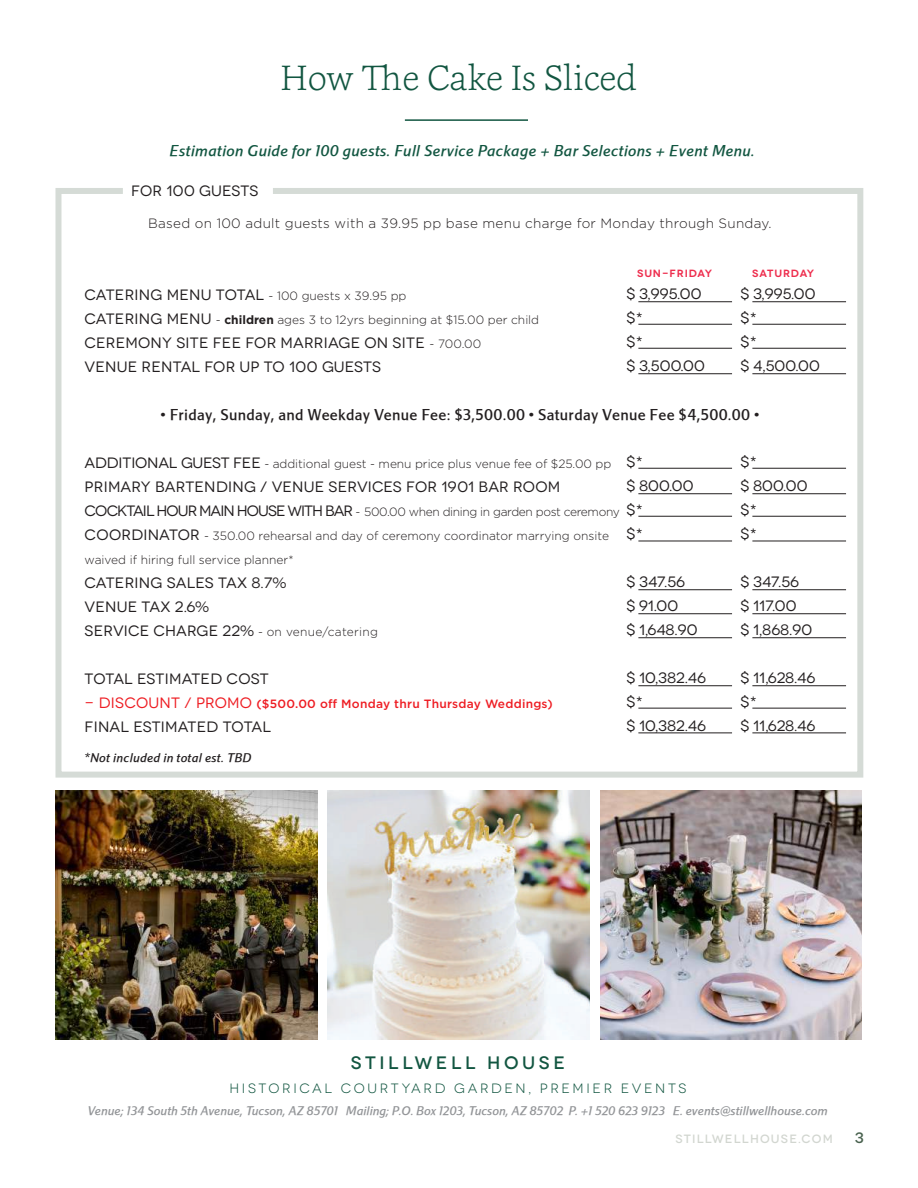
<style>
.page{position:relative;width:918px;height:1188px;background:#fff}
.page>*{position:absolute;margin:0;border:0;box-sizing:border-box;transform-origin:0 0}
.t1{font:200 36px "Cassia";color:#125641}
.t2{font:500 18px "Novecentowide";letter-spacing:.2em;color:#125641}
.t3{font:15px/24px "Novecentowide";letter-spacing:.01em;color:#231f20}
.t4{font:italic 500 15px "Marriott";letter-spacing:.02em;color:#125641}
.t5{font:500 15px "Marriott";letter-spacing:.02em;color:#231f20}
.t6{font:500 15px "Novecentowide";color:#49624f}
.t7{font:300 13.5px "Gotham";letter-spacing:.02em;color:#231f20}
.t8{font:13.5px "Novecentowide";letter-spacing:.2em;color:#125641}
.t9{font:300 12px/24px "Gotham";color:#231f20}
.t10{font:italic 500 12px "Marriott";color:#939598}
.t11{font:500 12px "Gotham";letter-spacing:.02em;color:#ee1d23}
.t12{font:300 12px "Gotham";letter-spacing:.02em;color:#231f20}
.t13{font:italic 500 12px "Marriott";letter-spacing:.02em;color:#231f20}
.t14{font:500 12px "Novecentowide";letter-spacing:.1em;color:#d2d6d0}
.t15{font:600 10.5px "Novecentowide";letter-spacing:.08em;color:#ee2e4e}
.s1{font-family:"Novecentowide";font-weight:400;font-size:15px}
.s2{font-weight:700}
.s3{font-family:"Gotham";font-weight:300;font-size:12px}
</style>
<div class="page">
<hr style="left:405px;top:119px;width:123px;height:2px;background:#125641">
<svg style="left:55px;top:188px;width:809px;height:590px"></svg>
<img style="left:56px;top:791px;width:261px;height:248px">
<img style="left:327px;top:791px;width:262px;height:248px">
<img style="left:600px;top:791px;width:262px;height:248px">
<hr style="left:638px;top:301px;width:94px;height:1px;background:#231f20">
<hr style="left:638px;top:324px;width:94px;height:1px;background:#231f20">
<hr style="left:638px;top:348px;width:94px;height:1px;background:#231f20">
<hr style="left:638px;top:373px;width:94px;height:1px;background:#231f20">
<hr style="left:638px;top:468px;width:94px;height:1px;background:#231f20">
<hr style="left:638px;top:493px;width:94px;height:1px;background:#231f20">
<hr style="left:638px;top:516px;width:94px;height:1px;background:#231f20">
<hr style="left:638px;top:589px;width:94px;height:1px;background:#231f20">
<hr style="left:638px;top:541px;width:94px;height:1px;background:#231f20">
<hr style="left:752px;top:301px;width:94px;height:1px;background:#231f20">
<hr style="left:752px;top:324px;width:94px;height:1px;background:#231f20">
<hr style="left:752px;top:348px;width:94px;height:1px;background:#231f20">
<hr style="left:752px;top:373px;width:94px;height:1px;background:#231f20">
<hr style="left:752px;top:468px;width:94px;height:1px;background:#231f20">
<hr style="left:752px;top:493px;width:94px;height:1px;background:#231f20">
<hr style="left:752px;top:516px;width:94px;height:1px;background:#231f20">
<hr style="left:752px;top:589px;width:94px;height:1px;background:#231f20">
<hr style="left:752px;top:541px;width:94px;height:1px;background:#231f20">
<hr style="left:638px;top:733px;width:94px;height:1px;background:#231f20">
<hr style="left:638px;top:708px;width:94px;height:1px;background:#231f20">
<hr style="left:752px;top:733px;width:94px;height:1px;background:#231f20">
<hr style="left:752px;top:708px;width:94px;height:1px;background:#231f20">
<hr style="left:638px;top:613px;width:94px;height:1px;background:#231f20">
<hr style="left:752px;top:613px;width:94px;height:1px;background:#231f20">
<hr style="left:638px;top:685px;width:94px;height:1px;background:#231f20">
<hr style="left:752px;top:685px;width:94px;height:1px;background:#231f20">
<hr style="left:638px;top:637px;width:94px;height:1px;background:#231f20">
<hr style="left:752px;top:637px;width:94px;height:1px;background:#231f20">
<h1 class="t1" style="left:281px;top:54px;width:358px">How The Cake Is Sliced</h1>
<p class="t4" style="left:170px;top:141px;width:587px">Estimation Guide for 100 guests. Full Service Package + Bar Selections + Event Menu.</p>
<p class="t3" style="left:131px;top:179px;width:129px">FOR 100 GUESTS</p>
<p class="t7" style="left:148px;top:214px;width:625px">Based on 100 adult guests with a 39.95 pp base menu charge for Monday through Sunday.</p>
<p class="t15" style="left:637px;top:267px;width:76px">SUN-FRIDAY</p>
<p class="t15" style="left:752px;top:267px;width:63px">SATURDAY</p>
<p class="t3" style="left:740px;top:282px;width:81px">$ 3,995.00 $*<br>$*<br>$ 4,500.00</p>
<p class="t3" style="left:626px;top:282px;width:80px">$ 3,995.00 $*<br>$*<br>$ 3,500.00</p>
<p class="t9" style="left:85px;top:283px;width:456px"><span class="s1">CATERING MENU TOTAL</span> - 100 guests x 39.95 pp<br><span class="s1">CATERING MENU</span> - <span class="s2">children</span> ages 3 to 12yrs beginning at $15.00 per child</p>
<p class="t3" style="left:85px;top:331px;width:398px">CEREMONY SITE FEE FOR MARRIAGE ON SITE <span class="s3">- 700.00<br></span>VENUE RENTAL FOR UP TO 100 GUESTS</p>
<p class="t5" style="left:160px;top:405px;width:600px">• Friday, Sunday, and Weekday Venue Fee: $3,500.00 • Saturday Venue Fee $4,500.00 •</p>
<p class="t9" style="left:85px;top:451px;width:528px"><span class="s1">ADDITIONAL GUEST FEE</span> - additional guest - menu price plus venue fee of $25.00 pp</p>
<p class="t3" style="left:85px;top:475px;width:477px">PRIMARY BARTENDING / VENUE SERVICES FOR 1901 BAR ROOM</p>
<p class="t9" style="left:85px;top:499px;width:537px"><span class="s1">COCKTAIL HOUR MAIN HOUSE WITH BAR</span> - 500.00 when dining in garden post ceremony<br><span class="s1">COORDINATOR</span> - 350.00 rehearsal and day of ceremony coordinator marrying onsite waived if hiring full service planner*</p>
<p class="t3" style="left:85px;top:571px;width:203px">CATERING SALES TAX 8.7%<br>VENUE TAX 2.6%</p>
<p class="t12" style="left:85px;top:624px;width:295px"><span class="s1">SERVICE CHARGE 22%</span> - on venue/catering</p>
<p class="t3" style="left:85px;top:667px;width:186px">TOTAL ESTIMATED COST</p>
<p class="t11" style="left:85px;top:696px;width:470px"><span class="s1">- DISCOUNT / PROMO</span> ($500.00 off Monday thru Thursday Weddings)</p>
<p class="t3" style="left:85px;top:715px;width:188px">FINAL ESTIMATED TOTAL</p>
<p class="t13" style="left:85px;top:750px;width:169px">*Not included in total est. TBD</p>
<p class="t3" style="left:626px;top:450px;width:69px">$*<br>$ 800.00 $*<br>$*</p>
<p class="t3" style="left:626px;top:570px;width:73px">$ 347.56 $ 91.00<br>$ 1,648.90</p>
<p class="t3" style="left:626px;top:666px;width:81px">$ 10,382.46 $*<br>$ 10,382.46</p>
<p class="t3" style="left:740px;top:450px;width:69px">$*<br>$ 800.00 $*<br>$*</p>
<p class="t3" style="left:740px;top:570px;width:73px">$ 347.56<br>$ 117.00<br>$ 1,868.90</p>
<p class="t3" style="left:740px;top:666px;width:76px">$ 11,628.46 $*<br>$ 11,628.46</p>
<p class="t2" style="left:351px;top:1052px;width:215px">STILLWELL HOUSE</p>
<p class="t8" style="left:229px;top:1080px;width:458px">HISTORICAL COURTYARD GARDEN, PREMIER EVENTS</p>
<p class="t10" style="left:88px;top:1103px;width:742px">Venue; 134 South 5th Avenue, Tucson, AZ 85701 Mailing; P.O. Box 1203, Tucson, AZ 85702 P. +1 520 623 9123 E. events@stillwellhouse.com</p>
<p class="t14" style="left:675px;top:1131px;width:159px">STILLWELLHOUSE.COM</p>
<p class="t6" style="left:855px;top:1128px;width:11px">3</p>
</div>
